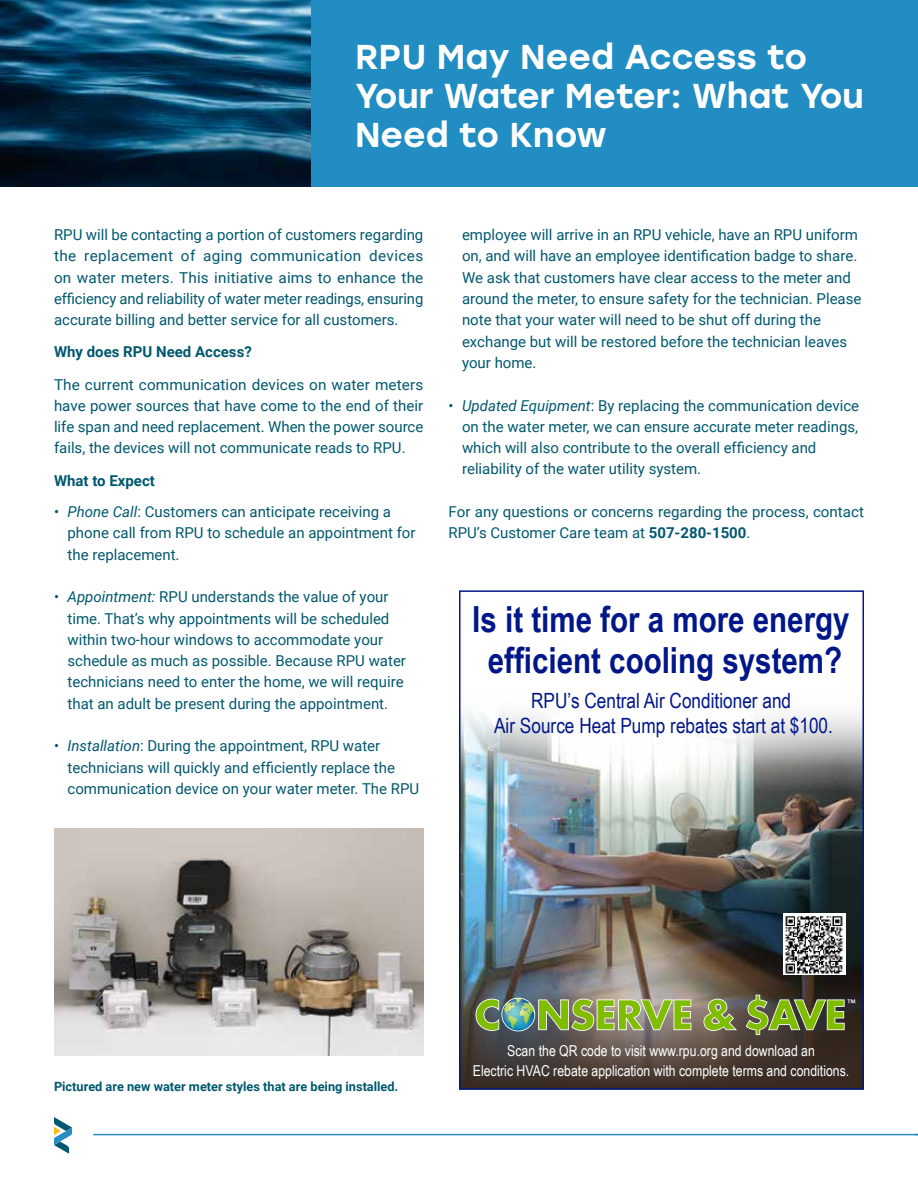
<style>
.page{position:relative;width:918px;height:1188px;background:#fff}
.page>*{position:absolute;margin:0;border:0;box-sizing:border-box;transform-origin:0 0}
.t1{font:700 36px/40.5px "Arial Narrow";color:#001689;text-align:center}
.t2{font:500 34.5px/39px "Stolzl";color:#fff}
.t3{font:21px/25.5px "Arial Narrow";color:#001689;text-align:center}
.t4{font:15px/21.3px "Roboto";color:#00586e}
.t5{font:15px/19.5px "Arial Narrow";color:#fff;text-align:center}
.t6{font:700 15px "Roboto";color:#00586e}
.t7{font:700 12.75px "Roboto";color:#00586e}
.s1{font-style:italic}
.s2{font-weight:700}
</style>
<div class="page">
<svg style="left:54px;top:1117px;width:18px;height:37px"></svg>
<hr style="left:93px;top:1134px;width:825px;height:1px;background:#218dc2">
<div style="left:310px;top:0;width:608px;height:186px;background:#218dc2"></div>
<img style="left:0;top:0;width:310px;height:186px">
<img style="left:54px;top:828px;width:369px;height:227px">
<img style="left:459px;top:590px;width:405px;height:500px">
<h2 class="t2" style="left:355px;top:36px;width:510px">RPU May Need Access to<br>Your Water Meter: What You<br>Need to Know</h2>
<p class="t4" style="left:54px;top:224px;width:371px;text-align:justify">RPU will be contacting a portion of customers regarding the replacement of aging communication devices on water meters. This initiative aims to enhance the efficiency and reliability of water meter readings, ensuring accurate billing and better service for all customers.</p>
<p class="t6" style="left:54px;top:342px;width:199px">Why does RPU Need Access?</p>
<p class="t4" style="left:54px;top:373px;width:371px;text-align:justify">The current communication devices on water meters have power sources that have come to the end of their life span and need replacement. When the power source fails, the devices will not communicate reads to RPU.</p>
<p class="t6" style="left:54px;top:470px;width:102px">What to Expect</p>
<p class="t4" style="left:68px;top:500px;width:350px;text-indent:-14px">• <span class="s1">Phone Call</span>: Customers can anticipate receiving a phone call from RPU to schedule an appointment for the replacement.</p>
<p class="t4" style="left:68px;top:586px;width:340px;text-indent:-14px">• <span class="s1">Appointment:</span> RPU understands the value of your time. That’s why appointments will be scheduled within two-hour windows to accommodate your schedule as much as possible. Because RPU water technicians need to enter the home, we will require that an adult be present during the appointment.</p>
<p class="t4" style="left:68px;top:735px;width:353px;text-indent:-14px">• <span class="s1">Installation</span>: During the appointment, RPU water technicians will quickly and efficiently replace the communication device on your water meter. The RPU</p>
<p class="t4" style="left:462px;top:224px;width:401px">employee will arrive in an RPU vehicle, have an RPU uniform on, and will have an employee identification badge to share.<br>We ask that customers have clear access to the meter and around the meter, to ensure safety for the technician. Please note that your water will need to be shut off during the exchange but will be restored before the technician leaves your home.</p>
<p class="t4" style="left:462px;top:394px;width:399px;text-indent:-14px">• <span class="s1">Updated Equipment</span>: By replacing the communication device on the water meter, we can ensure accurate meter readings, which will also contribute to the overall efficiency and reliability of the water utility system.</p>
<p class="t4" style="left:448px;top:500px;width:417px">For any questions or concerns regarding the process, contact<br>RPU’s Customer Care team at <span class="s2">507-280-1500</span>.</p>
<h1 class="t1" style="left:472px;top:598px;width:379px">Is it time for a more energy efficient cooling system?</h1>
<h3 class="t3" style="left:494px;top:687px;width:340px">RPU’s Central Air Conditioner and<br>Air Source Heat Pump rebates start at $100.</h3>
<p class="t7" style="left:54px;top:1077px;width:346px">Pictured are new water meter styles that are being installed.</p>
<p class="t5" style="left:473px;top:1041px;width:378px">Scan the QR code to visit www.rpu.org and download an<br>Electric HVAC rebate application with complete terms and conditions.</p>
</div>
